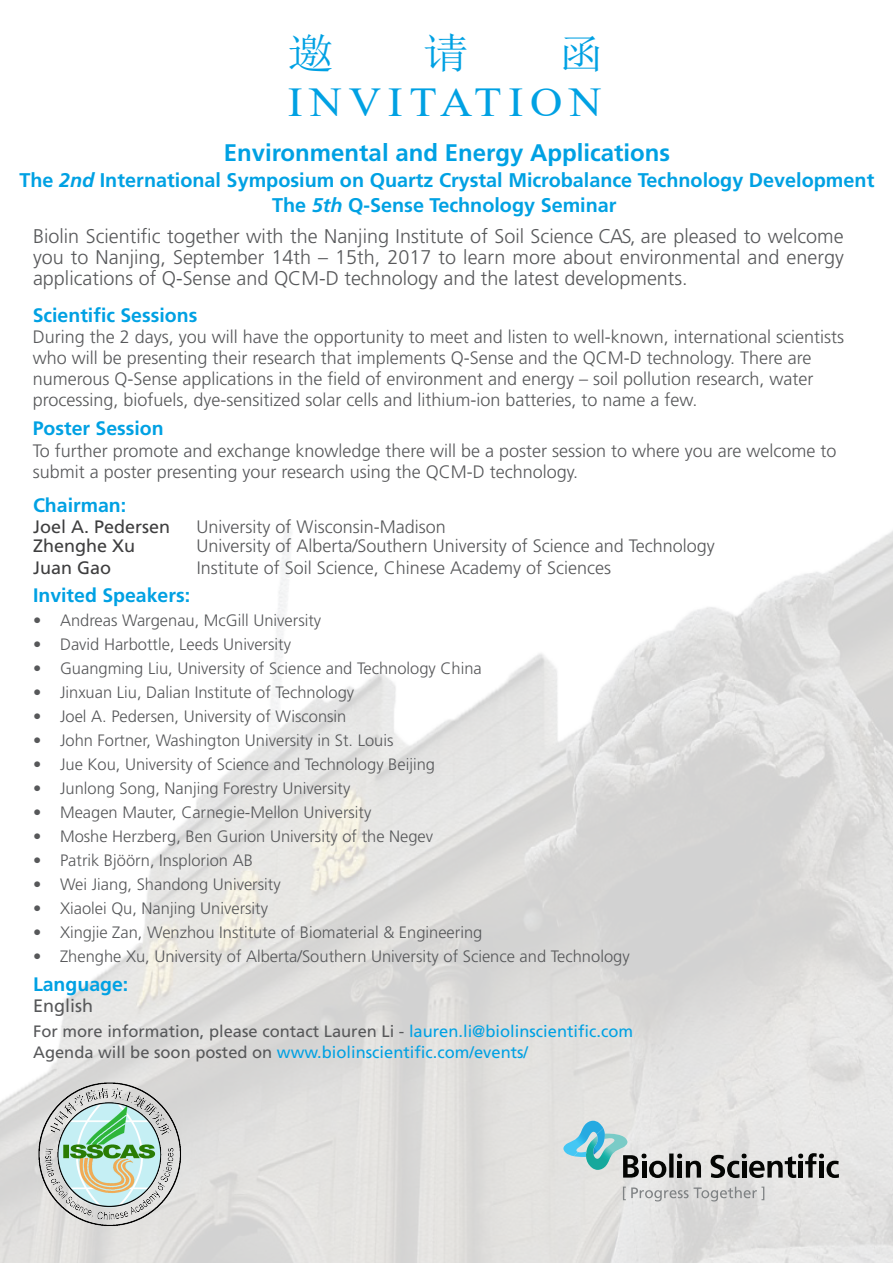
<style>
.page{position:relative;width:893px;height:1263px;background:#fff}
.page>*{position:absolute;margin:0;border:0;box-sizing:border-box;transform-origin:0 0}
.t1{font:41.85px "Sim Sun";color:#00a1e3;scale:1.09 1}
.t2{font:40.95px "Times New Roman";letter-spacing:.15em;color:#00a1e3;scale:1.09 1}
.t3{font:700 24px "Frutiger LT Std";color:#00a1e3}
.t4{font:300 19.8px/21px "Frutiger LT Std";color:#57585a;text-align:justify}
.t5{font:700 19.8px "Frutiger LT Std";color:#00a1e3}
.t6{font:700 19.5px "Frutiger LT Std";color:#00a1e3}
.t7{font:300 18px/21px "Frutiger LT Std";color:#57585a}
.t8{font:18px "Frutiger LT Std";color:#3e3e3f}
.t9{font:18px "Frutiger LT Std";color:#57585a}
.t10{font:300 16.5px "Frutiger LT Std";color:#57585a}
.t11{font:16.5px "Frutiger LT Std";color:#57585a}
.t12{font:16.5px "Frutiger LT Std";color:#00a1e3}
.s1{font-style:italic}
.s2{color:#00a1e3}
.s3{color:#57585a}
</style>
<div class="page">
<img style="left:0;top:525px;width:893px;height:738px">
<svg style="left:623px;top:1186px;width:141px;height:15px"></svg>
<svg style="left:563px;top:1121px;width:276px;height:57px"></svg>
<img style="left:36px;top:1079px;width:148px;height:149px">
<p class="t1" style="left:288px;top:32px;width:44px">邀</p>
<p class="t1" style="left:423px;top:32px;width:44px">请</p>
<p class="t1" style="left:558px;top:32px;width:44px">函</p>
<p class="t2" style="left:288px;top:73px;width:289px">INVITATION</p>
<p class="t3" style="left:224px;top:139px;width:448px">Environmental and Energy Applications</p>
<p class="t5" style="left:19px;top:168px;width:856px">The <span class="s1">2nd</span> International Symposium on Quartz Crystal Microbalance Technology Development</p>
<p class="t5" style="left:272px;top:194px;width:346px">The <span class="s1">5th</span> Q-Sense Technology Seminar</p>
<p class="t4" style="left:33px;top:226px;width:812px">Biolin Scientific together with the Nanjing Institute of Soil Science CAS, are pleased to welcome you to Nanjing, September 14th – 15th, 2017 to learn more about environmental and energy applications of Q-Sense and QCM-D technology and the latest developments.</p>
<p class="t6" style="left:33px;top:304px;width:166px">Scientific Sessions</p>
<p class="t7" style="left:33px;top:327px;width:813px">During the 2 days, you will have the opportunity to meet and listen to well-known, international scientists who will be presenting their research that implements Q-Sense and the QCM-D technology. There are</p>
<p class="t7" style="left:33px;top:369px;width:782px">numerous Q-Sense applications in the field of environment and energy – soil pollution research, water</p>
<p class="t7" style="left:33px;top:390px;width:666px">processing, biofuels, dye-sensitized solar cells and lithium-ion batteries, to name a few.</p>
<p class="t6" style="left:33px;top:417px;width:133px">Poster Session</p>
<p class="t7" style="left:33px;top:440px;width:805px">To further promote and exchange knowledge there will be a poster session to where you are welcome to submit a poster presenting your research using the QCM-D technology.</p>
<p class="t6" style="left:33px;top:493px;width:95px">Chairman:</p>
<p class="t8" style="left:33px;top:516px;width:139px">Joel A. Pedersen</p>
<p class="t7" style="left:196px;top:516px;width:251px">University of Wisconsin-Madison</p>
<p class="t8" style="left:33px;top:535px;width:104px">Zhenghe Xu</p>
<p class="t7" style="left:196px;top:536px;width:520px">University of Alberta/Southern University of Science and Technology</p>
<p class="t8" style="left:33px;top:557px;width:80px">Juan Gao</p>
<p class="t7" style="left:197px;top:557px;width:416px">Institute of Soil Science, Chinese Academy of Sciences</p>
<p class="t6" style="left:33px;top:584px;width:159px">Invited Speakers:</p>
<p class="t10" style="left:33px;top:611px;width:290px">• Andreas Wargenau, McGill University</p>
<p class="t10" style="left:33px;top:635px;width:259px">• David Harbottle, Leeds University</p>
<p class="t10" style="left:33px;top:659px;width:450px">• Guangming Liu, University of Science and Technology China</p>
<p class="t10" style="left:33px;top:683px;width:323px">• Jinxuan Liu, Dalian Institute of Technology</p>
<p class="t10" style="left:33px;top:707px;width:315px">• Joel A. Pedersen, University of Wisconsin</p>
<p class="t10" style="left:33px;top:731px;width:362px">• John Fortner, Washington University in St. Louis</p>
<p class="t10" style="left:33px;top:755px;width:403px">• Jue Kou, University of Science and Technology Beijing</p>
<p class="t10" style="left:33px;top:779px;width:319px">• Junlong Song, Nanjing Forestry University</p>
<p class="t10" style="left:33px;top:803px;width:340px">• Meagen Mauter, Carnegie-Mellon University</p>
<p class="t10" style="left:33px;top:827px;width:402px">• Moshe Herzberg, Ben Gurion University of the Negev</p>
<p class="t10" style="left:33px;top:851px;width:221px">• Patrik Bjöörn, Insplorion AB</p>
<p class="t10" style="left:33px;top:875px;width:249px">• Wei Jiang, Shandong University</p>
<p class="t10" style="left:33px;top:899px;width:237px">• Xiaolei Qu, Nanjing University</p>
<p class="t10" style="left:33px;top:923px;width:451px">• Xingjie Zan, Wenzhou Institute of Biomaterial &amp; Engineering</p>
<p class="t10" style="left:33px;top:947px;width:598px">• Zhenghe Xu, University of Alberta/Southern University of Science and Technology</p>
<p class="t6" style="left:33px;top:972px;width:97px">Language:</p>
<p class="t9" style="left:33px;top:995px;width:62px">English</p>
<p class="t11" style="left:33px;top:1021px;width:601px">For more information, please contact Lauren Li - <span class="s2">lauren.li@biolinscientific.com</span></p>
<p class="t12" style="left:33px;top:1043px;width:497px"><span class="s3">Agenda will be soon posted on</span> www.biolinscientific.com/events/</p>
</div>
